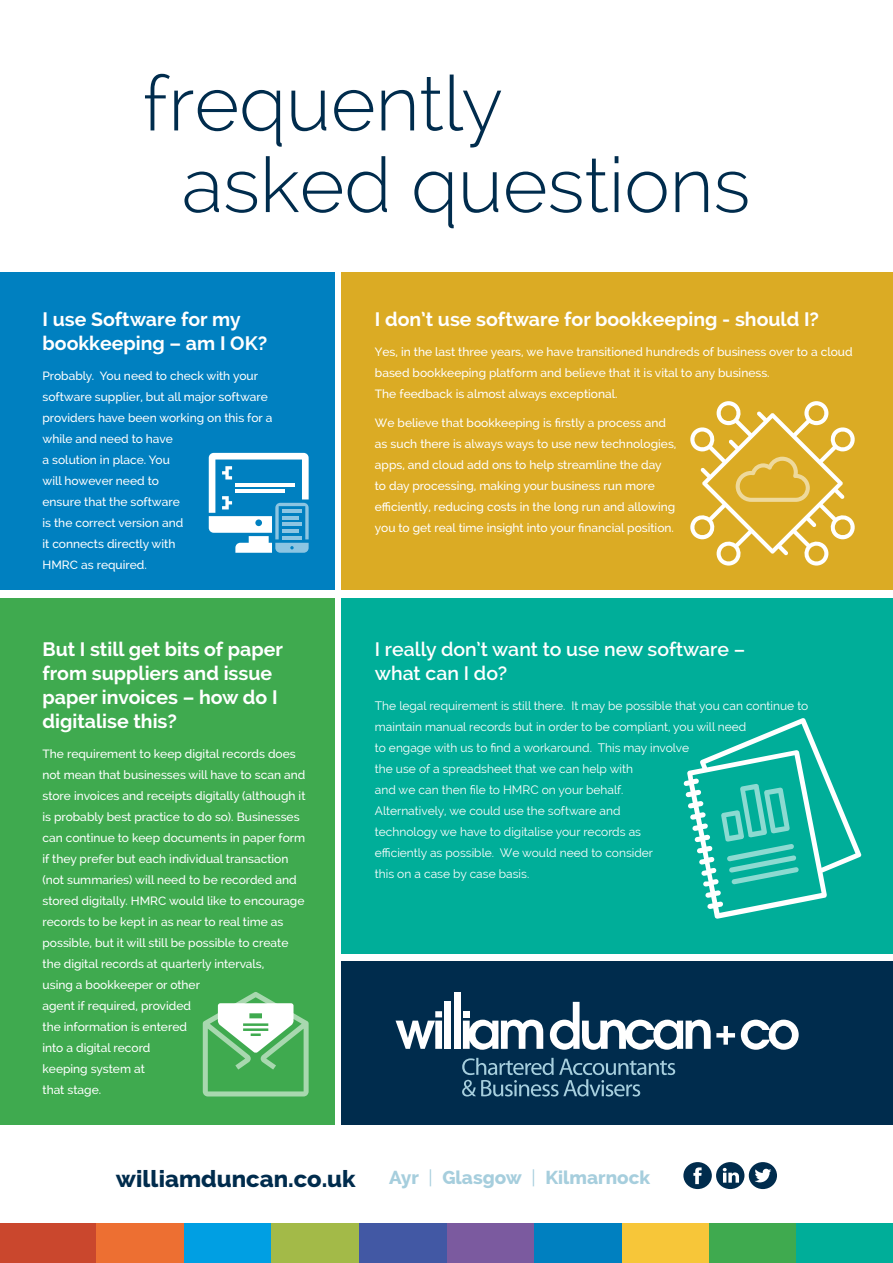
<style>
.page{position:relative;width:893px;height:1263px;background:#fff}
.page>*{position:absolute;margin:0;border:0;box-sizing:border-box;transform-origin:0 0}
.t1{font:300 76.5px/81.6px "Raleway";color:#002c4d}
.t2{font:800 23.7px "Raleway";color:#002c4d}
.t3{font:700 19.5px/24px "Raleway";color:#fff}
.t4{font:600 19.5px/24px "Raleway";color:#fff}
.t5{font:800 18.75px "Raleway";color:#a6cedd}
.t6{font:500 12px/21px "Raleway";color:#fff}
.t7{font:12px/21px "Raleway";color:#fff}
.s1{font-weight:400}
</style>
<div class="page">
<div style="left:0;top:1223px;width:96px;height:40px;background:#ca472d"></div>
<div style="left:446px;top:1223px;width:88px;height:40px;background:#7b5a9f"></div>
<div style="left:184px;top:1223px;width:87px;height:40px;background:#009fe3"></div>
<div style="left:622px;top:1223px;width:87px;height:40px;background:#f7c639"></div>
<div style="left:96px;top:1223px;width:88px;height:40px;background:#ed6f32"></div>
<div style="left:534px;top:1223px;width:88px;height:40px;background:#0080c0"></div>
<div style="left:271px;top:1223px;width:88px;height:40px;background:#a3ba48"></div>
<div style="left:709px;top:1223px;width:88px;height:40px;background:#3faa4f"></div>
<div style="left:359px;top:1223px;width:87px;height:40px;background:#4258a4"></div>
<div style="left:797px;top:1223px;width:96px;height:40px;background:#00ae99"></div>
<div style="left:0;top:272px;width:335px;height:318px;background:#0080c0"></div>
<div style="left:0;top:598px;width:335px;height:526px;background:#3faa4f"></div>
<div style="left:341px;top:272px;width:552px;height:318px;background:#dbab24"></div>
<div style="left:341px;top:598px;width:552px;height:356px;background:#00ae99"></div>
<div style="left:341px;top:961px;width:552px;height:163px;background:#002c4d"></div>
<svg style="left:209px;top:453px;width:100px;height:100px"></svg>
<svg style="left:690px;top:401px;width:165px;height:165px"></svg>
<svg style="left:203px;top:992px;width:106px;height:104px"></svg>
<svg style="left:684px;top:718px;width:178px;height:201px"></svg>
<svg style="left:396px;top:1011px;width:46px;height:38px"></svg>
<div style="left:444px;top:1002px;width:7px;height:47px;background:#fff"></div>
<div style="left:454px;top:992px;width:6px;height:57px;background:#fff"></div>
<div style="left:463px;top:1011px;width:7px;height:6px;background:#fff"></div>
<svg style="left:463px;top:1020px;width:80px;height:30px"></svg>
<svg style="left:550px;top:1002px;width:185px;height:48px"></svg>
<svg style="left:741px;top:1020px;width:58px;height:30px"></svg>
<svg style="left:462px;top:1058px;width:213px;height:38px"></svg>
<div style="left:749px;top:1162px;width:28px;height:27px;background:#002c4d;border-radius:50%"></div>
<svg style="left:755px;top:1169px;width:16px;height:13px"></svg>
<svg style="left:683px;top:1162px;width:61px;height:27px"></svg>
<h1 class="t1" style="left:182px;top:62px;width:570px;text-indent:-39px">frequently<br>asked questions</h1>
<h3 class="t3" style="left:43px;top:307px;width:226px">I use Software for my bookkeeping – am I OK?</h3>
<p class="t6" style="left:43px;top:365px;width:231px">Probably. You need to check with your software supplier, but all major software providers have been working on this for a while and need to have<br>a solution in place. You<br>will however need to<br>ensure that the software<br>is the correct version and<br>it connects directly with<br>HMRC as required.</p>
<h3 class="t3" style="left:43px;top:637px;width:242px">But I still get bits of paper from suppliers and issue paper invoices – how do I digitalise this?</h3>
<p class="t6" style="left:43px;top:743px;width:264px">The requirement to keep digital records does not mean that businesses will have to scan and store invoices and receipts digitally (although it is probably best practice to do so). Businesses can continue to keep documents in paper form if they prefer but each individual transaction (not summaries) will need to be recorded and stored digitally. HMRC would like to encourage records to be kept in as near to real time as possible, but it will still be possible to create the digital records at quarterly intervals,<br>using a bookkeeper or other<br>agent if required, provided<br>the information is entered<br>into a digital record<br>keeping system at<br>that stage.</p>
<h3 class="t3" style="left:375px;top:307px;width:446px">I don’t use software for bookkeeping - should I?</h3>
<p class="t6" style="left:375px;top:341px;width:479px">Yes, in the last three years, we have transitioned hundreds of business over to a cloud based bookkeeping platform and believe that it is vital to any business.<br>The feedback is almost always exceptional.</p>
<p class="t6" style="left:375px;top:413px;width:303px">We believe that bookkeeping is firstly a process and as such there is always ways to use new technologies, apps, and cloud add ons to help streamline the day<br>to day processing, making your business run more efficiently, reducing costs in the long run and allowing you to get real time insight into your financial position.</p>
<h3 class="t4" style="left:375px;top:637px;width:372px">I really don’t want to use new software – what can I do?</h3>
<p class="t7" style="left:375px;top:695px;width:435px">The legal requirement is still there. It may be possible that you can continue to maintain manual records but in order to be compliant, you will need<br>to engage with us to find a workaround. This may involve<br>the use of a spreadsheet that we can help with<br>and we can then file to HMRC on your behalf.<br>Alternatively, we could use the software and<br>technology we have to digitalise your records as<br>efficiently as possible. We would need to consider<br>this on a case by case basis.</p>
<h2 class="t2" style="left:116px;top:1165px;width:241px">williamduncan.co.uk</h2>
<h3 class="t5" style="left:389px;top:1167px;width:263px">Ayr <span class="s1">|</span> Glasgow <span class="s1">|</span> Kilmarnock</h3>
</div>
